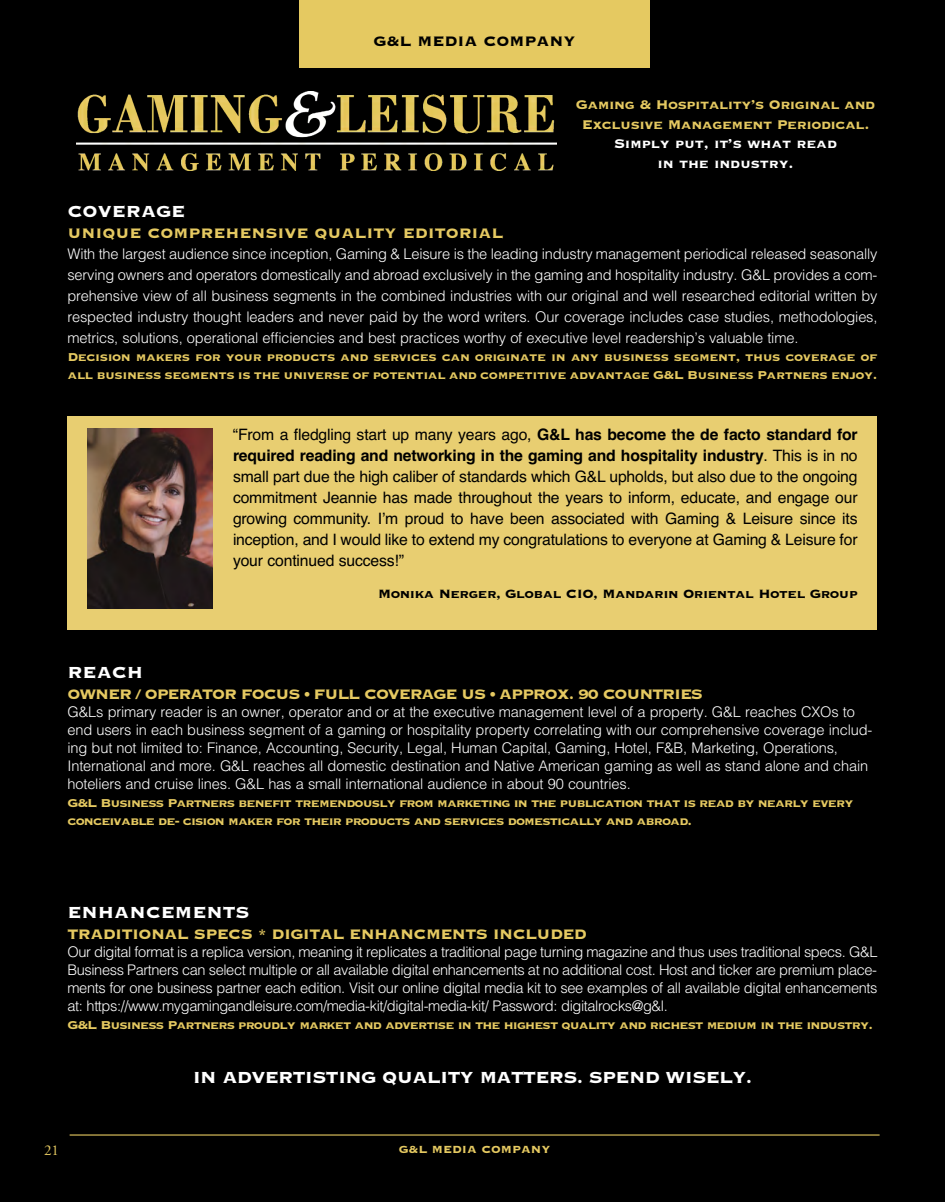
<style>
.page{position:relative;width:945px;height:1202px;background:#000}
.page>*{position:absolute;margin:0;border:0;box-sizing:border-box;transform-origin:0 0}
.t1{font:21px "Copperplate Gothic Std 33 BC";letter-spacing:-.03em;color:#fff}
.t2{font:21px "Copperplate Gothic Std 33 BC";color:#fff}
.t3{font:18px "Copperplate Gothic Std 33 BC";letter-spacing:-.06em;color:#e5c961}
.t4{font:18px "Copperplate Gothic Std 33 BC";letter-spacing:-.03em;color:#e5c961}
.t5{font:18px "Copperplate Gothic Std 33 BC";color:#e5c961}
.t6{font:18px "Copperplate Gothic Std 33 BC";color:#000}
.t7{font:16.5px/19.5px "Copperplate Gothic Std 33 BC";letter-spacing:-.03em;color:#e5c961;text-align:center}
.t8{font:16.5px "Copperplate Gothic Std 33 BC";letter-spacing:-.01em;color:#fff}
.t9{font:15.75px/21px "Helvetica";letter-spacing:-.01em;color:#000;text-align:justify}
.t10{font:15.75px "Copperplate Gothic Std 33 BC";letter-spacing:-.03em;color:#000}
.t11{font:15px/18px "Copperplate Gothic Std 33 BC";letter-spacing:-.06em;color:#e5c961}
.t12{font:15px/18px "Copperplate Gothic Std 33 BC";letter-spacing:-.03em;color:#e5c961}
.t13{font:15px "Adobe Garamond Pro";color:#e5c961}
.t14{font:300 14.7px/18px "Helvetica";letter-spacing:-.01em;color:#fff;text-align:justify}
.t15{font:13.5px "Copperplate Gothic Std 33 BC";color:#e5c961}
.s1{font-weight:700}
</style>
<div class="page">
<div style="left:299px;top:0;width:351px;height:68px;background:#e5c961"></div>
<hr style="left:70px;top:1134px;width:810px;height:1px;background:#e5c961">
<div style="left:68px;top:416px;width:810px;height:214px;background:#e8ce71"></div>
<img style="left:76px;top:92px;width:480px;height:79px">
<img style="left:87px;top:428px;width:126px;height:180px">
<p class="t6" style="left:374px;top:29px;width:204px">G&amp;L MEDIA COMPANY</p>
<p class="t7" style="left:576px;top:94px;width:301px">Gaming &amp; Hospitality’s Original and<br>Exclusive Management Periodical.</p>
<p class="t8" style="left:614px;top:133px;width:224px">Simply put, it’s what read</p>
<p class="t8" style="left:658px;top:152px;width:137px">in the industry.</p>
<p class="t2" style="left:68px;top:198px;width:119px">COVERAGE</p>
<p class="t5" style="left:68px;top:222px;width:438px">UNIQUE COMPREHENSIVE QUALITY EDITORIAL</p>
<p class="t14" style="left:68px;top:245px;width:812px;line-height:21px">With the largest audience since inception, Gaming &amp; Leisure is the leading industry management periodical released seasonally serving owners and operators domestically and abroad exclusively in the gaming and hospitality industry. G&amp;L provides a com&shy;prehensive view of all business segments in the combined industries with our original and well researched editorial written by respected industry thought leaders and never paid by the word writers. Our coverage includes case studies, methodologies, metrics, solutions, operational efficiencies and best practices worthy of executive level readership’s valuable time.</p>
<p class="t12" style="left:68px;top:347px;width:812px">Decision makers for your products and services can originate in any business segment, thus coverage of all business segments is the universe of potential and competitive advantage G&amp;L Business Partners enjoy.</p>
<p class="t9" style="left:233px;top:425px;width:626px">“From a fledgling start up many years ago, <span class="s1">G&amp;L has become the de facto standard for required reading and networking in the gaming and hospitality industry</span>. This is in no small part due the high caliber of standards which G&amp;L upholds, but also due to the ongoing commitment Jeannie has made throughout the years to inform, educate, and engage our growing community. I’m proud to have been associated with Gaming &amp; Leisure since its inception, and I would like to extend my congratulations to everyone at Gaming &amp; Leisure for your continued success!”</p>
<p class="t10" style="left:378px;top:583px;width:481px">Monika Nerger, Global CIO, Mandarin Oriental Hotel Group</p>
<p class="t1" style="left:67px;top:658px;width:77px">REACH</p>
<p class="t3" style="left:67px;top:682px;width:637px">OWNER / OPERATOR FOCUS • FULL COVERAGE US • APPROX. 90 COUNTRIES</p>
<p class="t14" style="left:67px;top:704px;width:806px;text-align:left">G&amp;Ls primary reader is an owner, operator and or at the executive management level of a property. G&amp;L reaches CXOs to end users in each business segment of a gaming or hospitality property correlating with our comprehensive coverage includ&shy;ing but not limited to: Finance, Accounting, Security, Legal, Human Capital, Gaming, Hotel, F&amp;B, Marketing, Operations, International and more. G&amp;L reaches all domestic destination and Native American gaming as well as stand alone and chain hoteliers and cruise lines. G&amp;L has a small international audience in about 90 countries.</p>
<p class="t11" style="left:67px;top:792px;width:788px">G&amp;L Business Partners benefit tremendously from marketing in the publication that is read by nearly every conceivable de- cision maker for their products and services domestically and abroad.</p>
<p class="t2" style="left:67px;top:898px;width:184px">ENHANCEMENTS</p>
<p class="t4" style="left:67px;top:922px;width:521px">TRADITIONAL SPECS * DIGITAL ENHANCMENTS INCLUDED</p>
<p class="t14" style="left:67px;top:944px;width:811px">Our digital format is a replica version, meaning it replicates a traditional page turning magazine and thus uses traditional specs. G&amp;L Business Partners can select multiple or all available digital enhancements at no additional cost. Host and ticker are premium place&shy;ments for one business partner each edition. Visit our online digital media kit to see examples of all available digital enhancements at: https://www.mygamingandleisure.com/media-kit/digital-media-kit/ Password: digitalrocks@g&amp;l.</p>
<p class="t11" style="left:67px;top:1014px;width:807px">G&amp;L Business Partners proudly market and advertise in the highest quality and richest medium in the industry.</p>
<p class="t1" style="left:193px;top:1063px;width:561px">IN ADVERTISTING QUALITY MATTERS. SPEND WISELY.</p>
<p class="t13" style="left:44px;top:1144px;width:16px">21</p>
<p class="t15" style="left:399px;top:1140px;width:153px">G&amp;L MEDIA COMPANY</p>
</div>
